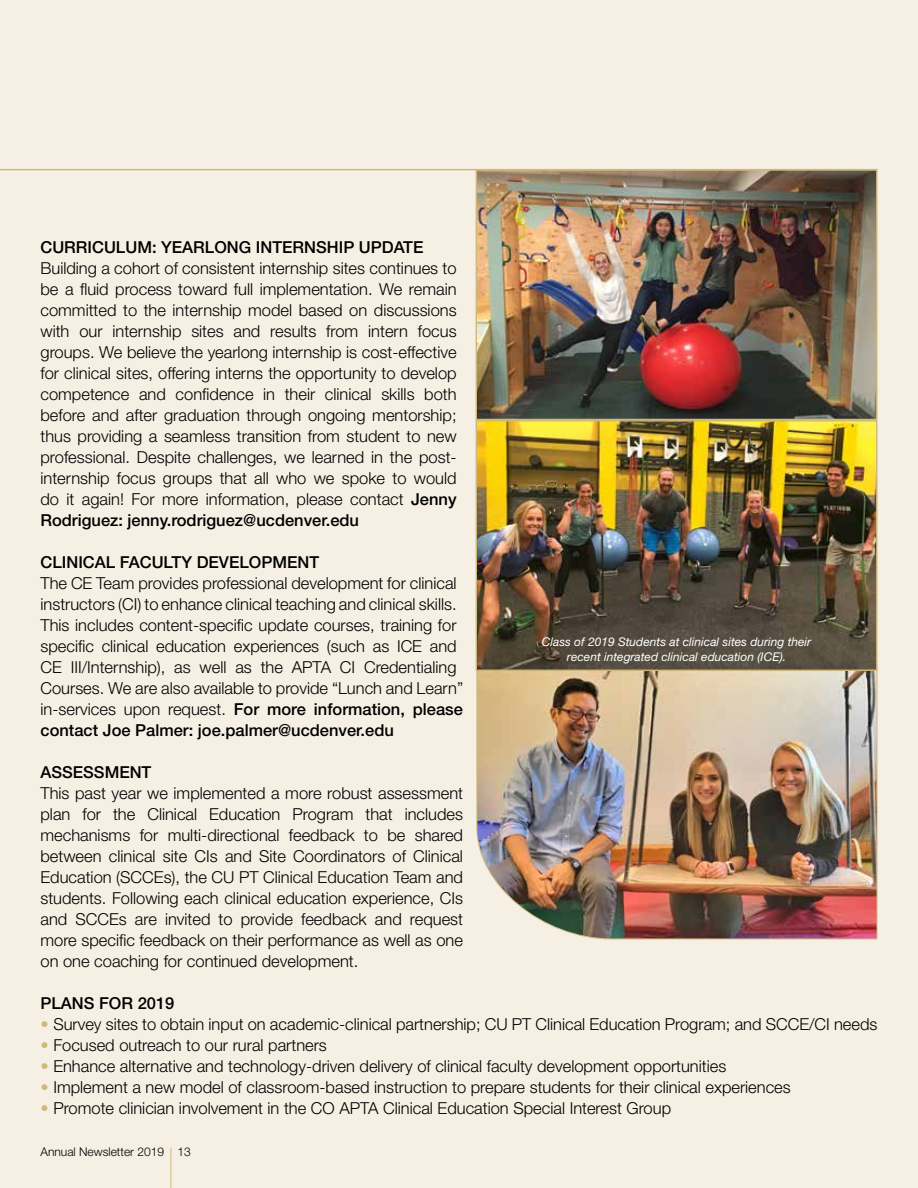
<style>
.page{position:relative;width:918px;height:1188px;background:#f6efe3}
.page>*{position:absolute;margin:0;border:0;box-sizing:border-box;transform-origin:0 0}
.t1{font:300 16.5px/21px "Helvetica Neue LT Std";color:#000;text-align:justify}
.t2{font:500 16.5px "Helvetica Neue LT Std";color:#000}
.t3{font:italic 12px/15px "Helvetica Neue LT Std";color:#fff;text-align:center}
.t4{font:300 12px "Helvetica Neue LT Std";color:#000}
.s1{font-weight:500}
.s2{color:#cfb87c}
</style>
<div class="page">
<hr style="left:0;top:169px;width:878px;height:1px;background:#cfb87c">
<img style="left:478px;top:422px;width:397px;height:242px">
<img style="left:476px;top:664px;width:402px;height:276px">
<div style="left:476px;top:420px;width:401px;height:251px;border:1px solid #cfb87c"></div>
<img style="left:478px;top:171px;width:397px;height:247px">
<div style="left:476px;top:169px;width:401px;height:251px;border:1px solid #cfb87c"></div>
<hr style="left:171px;top:1148px;width:1px;height:40px;background:#cfb87c">
<p class="t2" style="left:40px;top:237px;width:384px">CURRICULUM: YEARLONG INTERNSHIP UPDATE</p>
<p class="t1" style="left:40px;top:257px;width:418px">Building a cohort of consistent internship sites continues to be a fluid process toward full implementation. We remain committed to the internship model based on discussions with our internship sites and results from intern focus groups. We believe the yearlong internship is cost-effective for clinical sites, offering interns the opportunity to develop competence and confidence in their clinical skills both before and after graduation through ongoing mentorship; thus providing a seamless transition from student to new professional. Despite challenges, we learned in the post&shy;internship focus groups that all who we spoke to would do it again! For more information, please contact <span class="s1">Jenny Rodriguez: jenny.rodriguez@ucdenver.edu</span></p>
<p class="t2" style="left:40px;top:552px;width:280px">CLINICAL FACULTY DEVELOPMENT</p>
<p class="t1" style="left:40px;top:572px;width:424px;text-align:left">The CE Team provides professional development for clinical instructors (CI) to enhance clinical teaching and clinical skills.<br>This includes content-specific update courses, training for specific clinical education experiences (such as ICE and CE III/Internship), as well as the APTA CI Credentialing Courses. We are also available to provide “Lunch and Learn” in-services upon request. <span class="s1">For more information, please contact Joe Palmer: joe.palmer@ucdenver.edu</span></p>
<p class="t2" style="left:40px;top:762px;width:112px">ASSESSMENT</p>
<p class="t1" style="left:40px;top:782px;width:424px">This past year we implemented a more robust assessment plan for the Clinical Education Program that includes mechanisms for multi-directional feedback to be shared between clinical site CIs and Site Coordinators of Clinical Education (SCCEs), the CU PT Clinical Education Team and students. Following each clinical education experience, CIs and SCCEs are invited to provide feedback and request more specific feedback on their performance as well as one on one coaching for continued development.</p>
<p class="t2" style="left:40px;top:994px;width:135px">PLANS FOR 2019</p>
<p class="t1" style="left:40px;top:1014px;width:838px"><span class="s2">•</span> Survey sites to obtain input on academic-clinical partnership; CU PT Clinical Education Program; and SCCE/CI needs</p>
<p class="t1" style="left:40px;top:1035px;width:288px"><span class="s2">•</span> Focused outreach to our rural partners</p>
<p class="t1" style="left:40px;top:1056px;width:687px"><span class="s2">•</span> Enhance alternative and technology-driven delivery of clinical faculty development opportunities</p>
<p class="t1" style="left:40px;top:1077px;width:752px"><span class="s2">•</span> Implement a new model of classroom-based instruction to prepare students for their clinical experiences</p>
<p class="t1" style="left:40px;top:1098px;width:632px"><span class="s2">•</span> Promote clinician involvement in the CO APTA Clinical Education Special Interest Group</p>
<p class="t3" style="left:542px;top:634px;width:271px">Class of 2019 Students at clinical sites during their recent integrated clinical education (ICE).</p>
<p class="t4" style="left:41px;top:1144px;width:152px">Annual Newsletter 2019 13</p>
</div>
